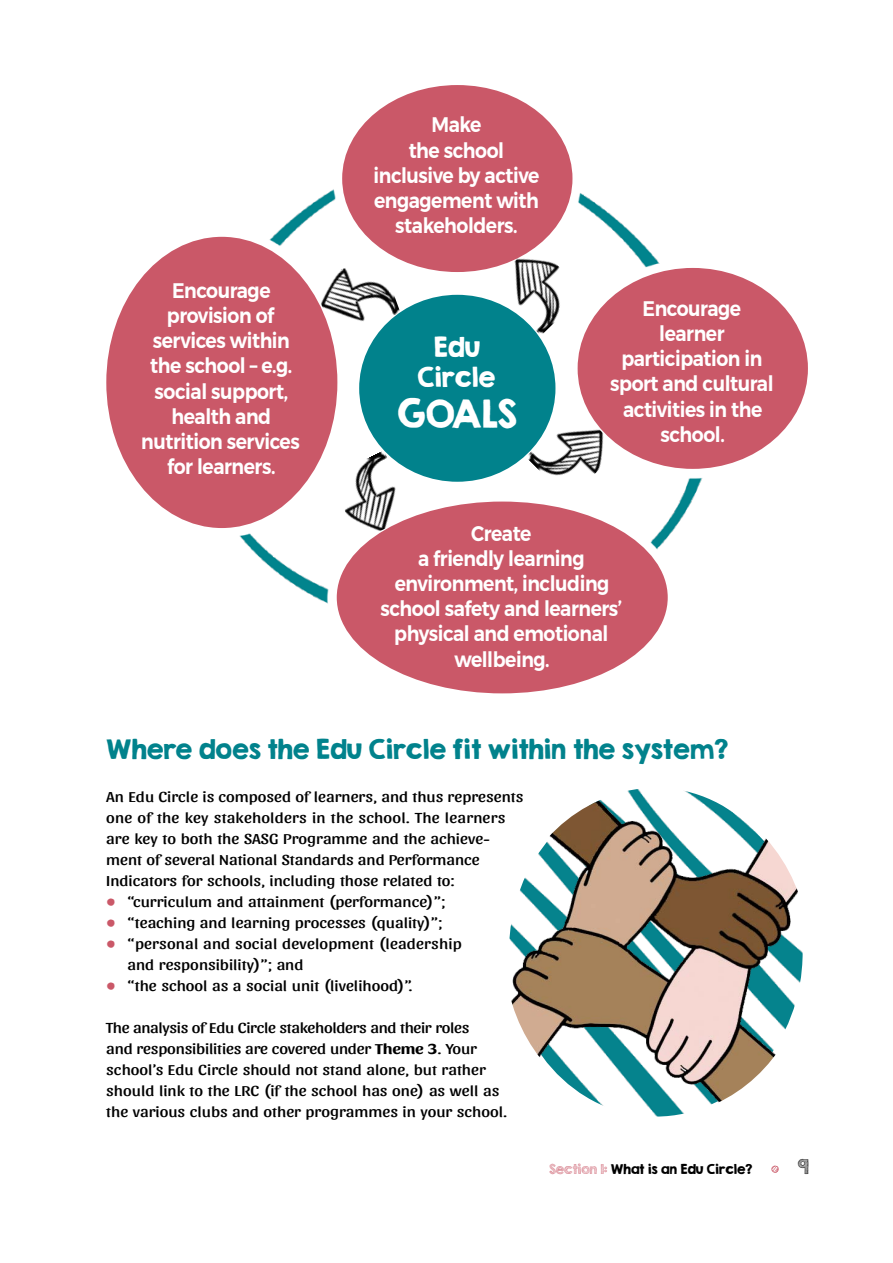
<style>
.page{position:relative;width:893px;height:1263px;background:#fff}
.page>*{position:absolute;margin:0;border:0;box-sizing:border-box;transform-origin:0 0}
.t1{font:34.65px "KG Second Chances Solid";color:#fff}
.t2{font:24.3px/29.1px "KG Second Chances Solid";color:#fff;text-align:center}
.t3{font:24px "KG Second Chances Solid";color:#01828c}
.t4{font:600 21px/25.2px "Montserrat";letter-spacing:-.025em;color:#fff;text-align:center;scale:.9 1}
.t5{font:18px "KG Second Chances Sketch";color:#000}
.t6{font:15px/21px "Sansita";color:#000;scale:1.15 1}
.t7{font:12px "KG Second Chances Solid";color:#000}
.s1{font-family:"KG Second Chances Solid";font-size:36px;color:#ca5868}
.s2{font-weight:700}
.s3{font-family:"KG Second Chances Sketch";color:#ca5868}
</style>
<div class="page">
<img style="left:509px;top:792px;width:294px;height:316px">
<div style="left:578px;top:268px;width:230px;height:201px;background:#ca5868;border-radius:50%"></div>
<div style="left:106px;top:237px;width:231px;height:291px;background:#ca5868;border-radius:50%"></div>
<div style="left:359px;top:295px;width:196px;height:187px;background:#01828c;border-radius:50%"></div>
<div style="left:342px;top:85px;width:230px;height:187px;background:#ca5868;border-radius:50%"></div>
<div style="left:337px;top:501px;width:331px;height:192px;background:#ca5868;border-radius:50%"></div>
<img style="left:491px;top:242px;width:94px;height:94px">
<img style="left:526px;top:406px;width:93px;height:70px">
<img style="left:345px;top:450px;width:69px;height:91px">
<img style="left:312px;top:255px;width:88px;height:82px">
<svg style="left:771px;top:1166px;width:8px;height:7px"></svg>
<h3 class="t4" style="left:141px;top:278px;width:178px">Encourage provision of services within the school – e.g. social support, health and nutrition services for learners.</h3>
<h3 class="t4" style="left:374px;top:112px;width:186px">Make<br>the school inclusive by active engagement with stakeholders.</h3>
<h2 class="t2" style="left:417px;top:333px;width:79px">Edu<br>Circle</h2>
<h1 class="t1" style="left:397px;top:392px;width:121px">GOALS</h1>
<h3 class="t4" style="left:610px;top:296px;width:183px">Encourage learner participation in sport and cultural activities in the school.</h3>
<h3 class="t4" style="left:380px;top:520px;width:270px">Create<br>a friendly learning environment, including school safety and learners’ physical and emotional wellbeing.</h3>
<h3 class="t3" style="left:106px;top:734px;width:623px">Where does the Edu Circle fit within the system?</h3>
<p class="t6" style="left:106px;top:786px;width:364px">An Edu Circle is composed of learners, and thus represents one of the key stakeholders in the school. The learners are key to both the SASG Programme and the achieve&shy;ment of several National Standards and Performance Indicators for schools, including those related to:</p>
<p class="t6" style="left:106px;top:891px;width:296px"><span class="s1">•</span> “curriculum and attainment (performance)”;</p>
<p class="t6" style="left:106px;top:912px;width:294px"><span class="s1">•</span> “teaching and learning processes (quality)”;</p>
<p class="t6" style="left:128px;top:933px;width:292px;text-indent:-21px"><span class="s1">•</span> “personal and social development (leadership and responsibility)”; and</p>
<p class="t6" style="left:106px;top:975px;width:268px"><span class="s1">•</span> “the school as a social unit (livelihood)”.</p>
<p class="t6" style="left:106px;top:1017px;width:350px">The analysis of Edu Circle stakeholders and their roles<br>and responsibilities are covered under <span class="s2">Theme 3</span>. Your school’s Edu Circle should not stand alone, but rather should link to the LRC (if the school has one) as well as the various clubs and other programmes in your school.</p>
<p class="t7" style="left:549px;top:1161px;width:205px"><span class="s3">SECTION 1:</span> What is an Edu Circle?</p>
<p class="t5" style="left:798px;top:1155px;width:12px">9</p>
</div>
